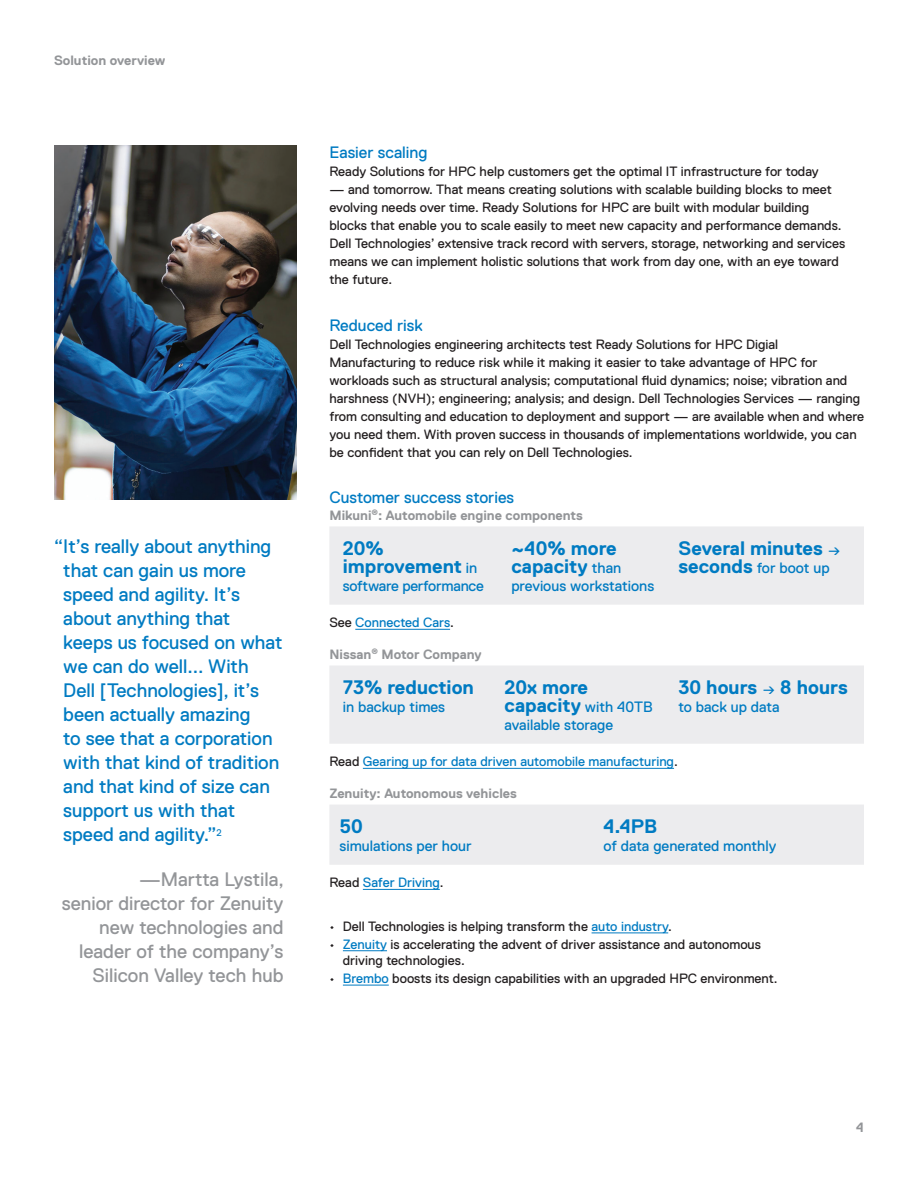
<style>
.page{position:relative;width:918px;height:1188px;background:#fff}
.page>*{position:absolute;margin:0;border:0;box-sizing:border-box;transform-origin:0 0}
.Sidebar_Quote_Dell_R{font:19.5px/24px "Dell Replica";color:#007bc2}
.t1{font:700 19.5px/18px "Dell Replica";color:#007bc2}
.Sidebar_Quote_Attrib{font:19.5px/24px "Dell Replica";color:#939598;text-align:right}
.Body_Head_Level_2_De{font:16.5px "Dell Replica";color:#007bc2}
.t2{font:15px "Dell Replica";color:#007bc2}
.Body_Last_Before_Hea{font:13.5px/18px "Dell Replica";color:#231f20}
.Body_Subhead_Level_1{font:700 13.5px "Dell Replica";color:#939598}
.Body_Copy_Dell_Repli{font:13.5px "Dell Replica";color:#007bc2}
.Body_Last_Before_Hea-2{font:13.5px "Dell Replica";color:#007bc2}
.s1{font-weight:400;font-size:15px}
.s2{font-weight:700;font-size:19.5px}
.s3{color:#231f20}
.s4{color:#007bc2}
</style>
<div class="page">
<img style="left:54px;top:145px;width:243px;height:355px">
<hr style="left:355px;top:629px;width:95px;height:1px;background:#007bc2">
<hr style="left:363px;top:768px;width:311px;height:1px;background:#007bc2">
<hr style="left:363px;top:889px;width:77px;height:1px;background:#007bc2">
<hr style="left:592px;top:933px;width:76px;height:1px;background:#007bc2">
<hr style="left:343px;top:950px;width:44px;height:1px;background:#007bc2">
<hr style="left:343px;top:985px;width:46px;height:1px;background:#007bc2">
<div style="left:329px;top:526px;width:535px;height:79px;background:#ececee"></div>
<div style="left:329px;top:666px;width:535px;height:78px;background:#ececee"></div>
<div style="left:329px;top:805px;width:535px;height:60px;background:#ececee"></div>
<p class="Body_Subhead_Level_1" style="left:54px;top:52px;width:113px">Solution overview</p>
<p class="Sidebar_Quote_Dell_R" style="left:63px;top:534px;width:221px;text-indent:-9px">“It’s really about anything that can gain us more speed and agility. It’s about anything that keeps us focused on what we can do well... With<br>Dell [Technologies], it’s been actually amazing<br>to see that a corporation with that kind of tradition and that kind of size can support us with that speed and agility.”<sup>2</sup></p>
<p class="Sidebar_Quote_Attrib" style="left:62px;top:867px;width:224px">—Martta Lystila,<br>senior director for Zenuity new technologies and leader of the company’s<br>Silicon Valley tech hub</p>
<p class="Body_Head_Level_2_De" style="left:329px;top:143px;width:100px">Easier scaling</p>
<p class="Body_Last_Before_Hea" style="left:329px;top:163px;width:491px">Ready Solutions for HPC help customers get the optimal IT infrastructure for today</p>
<p class="Body_Last_Before_Hea" style="left:329px;top:181px;width:518px">— and tomorrow. That means creating solutions with scalable building blocks to meet evolving needs over time. Ready Solutions for HPC are built with modular building blocks that enable you to scale easily to meet new capacity and performance demands.<br>Dell Technologies’ extensive track record with servers, storage, networking and services means we can implement holistic solutions that work from day one, with an eye toward the future.</p>
<p class="Body_Head_Level_2_De" style="left:329px;top:316px;width:95px">Reduced risk</p>
<p class="Body_Last_Before_Hea" style="left:329px;top:335px;width:536px">Dell Technologies engineering architects test Ready Solutions for HPC Digial Manufacturing to reduce risk while it making it easier to take advantage of HPC for workloads such as structural analysis; computational fluid dynamics; noise; vibration and harshness (NVH); engineering; analysis; and design. Dell Technologies Services — ranging from consulting and education to deployment and support — are available when and where you need them. With proven success in thousands of implementations worldwide, you can be confident that you can rely on Dell Technologies.</p>
<p class="Body_Head_Level_2_De" style="left:329px;top:488px;width:186px">Customer success stories</p>
<p class="Body_Subhead_Level_1" style="left:329px;top:508px;width:255px">Mikuni<sup>®</sup>: Automobile engine components</p>
<p class="t1" style="left:343px;top:540px;width:136px">20% improvement <span class="s1">in</span></p>
<p class="t2" style="left:343px;top:578px;width:143px">software performance</p>
<p class="t1" style="left:511px;top:540px;width:111px">~40% more capacity <span class="s1">than</span></p>
<p class="t2" style="left:511px;top:578px;width:144px">previous workstations</p>
<p class="t1" style="left:679px;top:540px;width:164px">Several minutes <span class="s1">→</span></p>
<p class="t2" style="left:679px;top:560px;width:153px"><span class="s2">seconds</span> for boot up</p>
<p class="Body_Copy_Dell_Repli" style="left:329px;top:615px;width:124px"><span class="s3">See</span> Connected Cars<span class="s3">.</span></p>
<p class="Body_Subhead_Level_1" style="left:329px;top:647px;width:154px">Nissan<sup>®</sup> Motor Company</p>
<p class="t1" style="left:343px;top:679px;width:133px">73% reduction</p>
<p class="t2" style="left:343px;top:699px;width:104px">in backup times</p>
<p class="t1" style="left:505px;top:679px;width:149px">20x more capacity <span class="s1">with 40TB</span></p>
<p class="t2" style="left:505px;top:717px;width:110px">available storage</p>
<p class="t1" style="left:679px;top:679px;width:171px">30 hours <span class="s1">→</span> 8 hours</p>
<p class="t2" style="left:679px;top:699px;width:103px">to back up data</p>
<p class="Body_Copy_Dell_Repli" style="left:329px;top:754px;width:348px"><span class="s3">Read</span> Gearing up for data driven automobile manufacturing<span class="s3">.</span></p>
<p class="Body_Subhead_Level_1" style="left:329px;top:786px;width:189px">Zenuity: Autonomous vehicles</p>
<p class="t1" style="left:340px;top:818px;width:25px">50</p>
<p class="t2" style="left:340px;top:838px;width:134px">simulations per hour</p>
<p class="t1" style="left:603px;top:818px;width:55px">4.4PB</p>
<p class="t2" style="left:603px;top:838px;width:174px">of data generated monthly</p>
<p class="Body_Last_Before_Hea-2" style="left:329px;top:875px;width:114px"><span class="s3">Read</span> Safer Driving<span class="s3">.</span></p>
<p class="Body_Last_Before_Hea" style="left:329px;top:917px;width:342px">• Dell Technologies is helping transform the <span class="s4">auto industry</span>.</p>
<p class="Body_Last_Before_Hea" style="left:343px;top:936px;width:420px;line-height:16.5px;text-indent:-14px">• <span class="s4">Zenuity</span> is accelerating the advent of driver assistance and autonomous driving technologies.</p>
<p class="Body_Last_Before_Hea" style="left:329px;top:969px;width:448px">• <span class="s4">Brembo</span> boosts its design capabilities with an upgraded HPC environment.</p>
<p class="Body_Subhead_Level_1" style="left:856px;top:1120px;width:9px">4</p>
</div>
